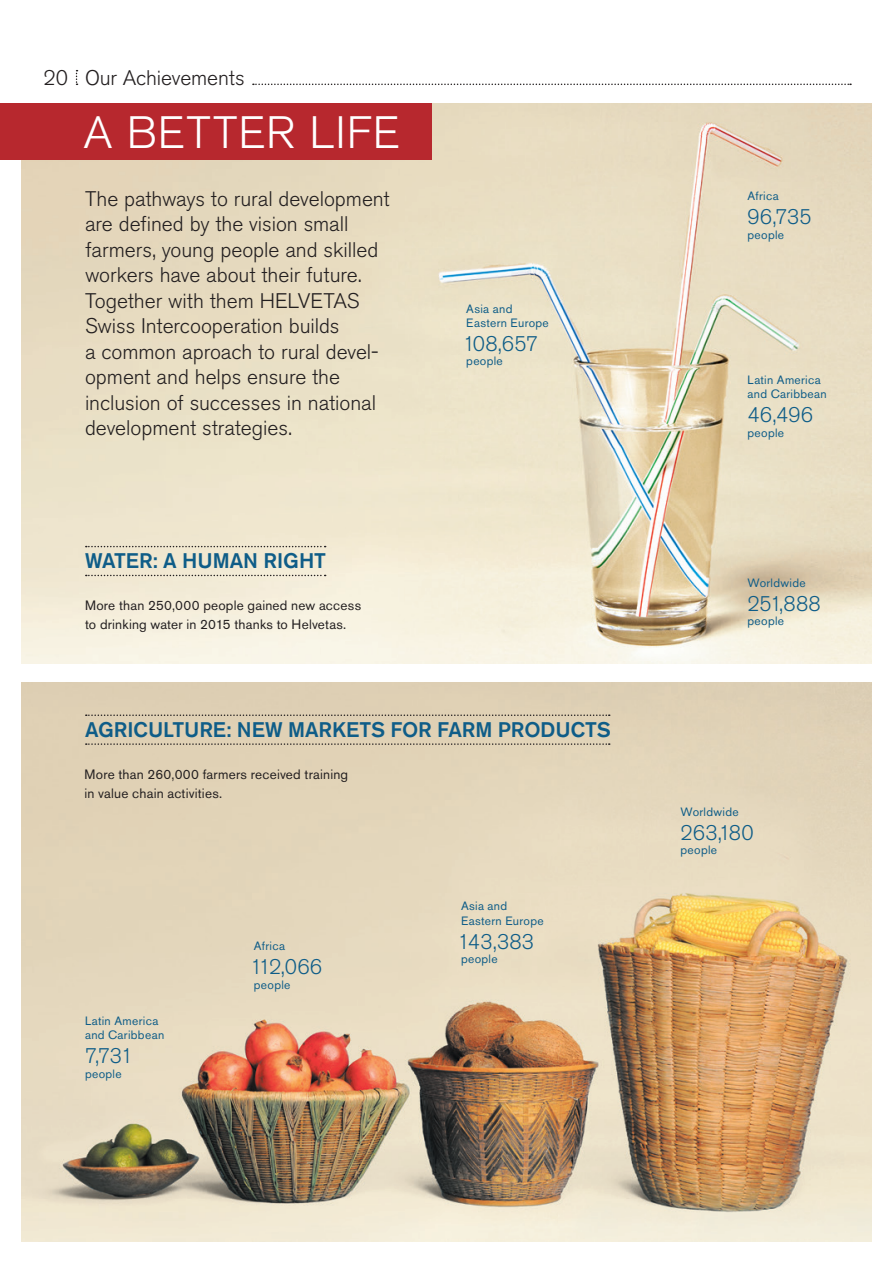
<style>
.page{position:relative;width:893px;height:1263px;background:#fff}
.page>*{position:absolute;margin:0;border:0;box-sizing:border-box;transform-origin:0 0}
.t1{font:300 45px "Akzidenz Grotesk BE";letter-spacing:.02em;color:#fff}
.t2{font:300 21px/25.5px "Akzidenz Grotesk BE";color:#231f20}
.t3{font:500 21px "Akzidenz Grotesk BE";color:#0f5d88}
.t4{font:300 21px "Akzidenz Grotesk BE";letter-spacing:.005em;color:#0f5d88}
.t5{font:13.5px/18.8px "Akzidenz Grotesk BE";letter-spacing:.015em;color:#231f20}
.t6{font:12px/14.4px "Akzidenz Grotesk BE";letter-spacing:.03em;color:#0f5d88}
</style>
<div class="page">
<img style="left:21px;top:682px;width:851px;height:559px">
<img style="left:21px;top:104px;width:851px;height:560px">
<svg style="left:253px;top:84px;width:598px;height:1px"></svg>
<svg style="left:76px;top:70px;width:2px;height:15px"></svg>
<div style="left:0;top:104px;width:432px;height:56px;background:#b7282e"></div>
<svg style="left:86px;top:546px;width:240px;height:1px"></svg>
<svg style="left:86px;top:575px;width:240px;height:1px"></svg>
<svg style="left:86px;top:714px;width:524px;height:2px"></svg>
<svg style="left:86px;top:743px;width:524px;height:2px"></svg>
<p class="t2" style="left:44px;top:65px;width:26px">20</p>
<p class="t2" style="left:85px;top:65px;width:161px">Our Achievements</p>
<h1 class="t1" style="left:83px;top:107px;width:318px">A BETTER LIFE</h1>
<p class="t2" style="left:85px;top:186px;width:306px">The pathways to rural development are defined by the vision small farmers, young people and skilled workers have about their future.<br>Together with them HELVETAS<br>Swiss Intercooperation builds<br>a common aproach to rural devel&shy;opment and helps ensure the inclusion of successes in national development strategies.</p>
<p class="t6" style="left:466px;top:301px;width:84px">Asia and<br>Eastern Europe</p>
<p class="t4" style="left:463px;top:332px;width:77px">108,657</p>
<p class="t6" style="left:466px;top:354px;width:38px">people</p>
<p class="t3" style="left:85px;top:548px;width:242px">WATER: A HUMAN RIGHT</p>
<p class="t5" style="left:85px;top:596px;width:278px">More than 250,000 people gained new access to drinking water in 2015 thanks to Helvetas.</p>
<p class="t3" style="left:85px;top:717px;width:527px">AGRICULTURE: NEW MARKETS FOR FARM PRODUCTS</p>
<p class="t5" style="left:85px;top:765px;width:265px">More than 260,000 farmers received training in value chain activities.</p>
<p class="t6" style="left:85px;top:1013px;width:81px">Latin America and Caribbean</p>
<p class="t4" style="left:85px;top:1044px;width:50px">7,731</p>
<p class="t6" style="left:85px;top:1066px;width:38px">people</p>
<p class="t6" style="left:254px;top:939px;width:33px">Africa</p>
<p class="t4" style="left:250px;top:955px;width:73px">112,066</p>
<p class="t6" style="left:254px;top:977px;width:38px">people</p>
<p class="t6" style="left:461px;top:899px;width:84px">Asia and<br>Eastern Europe</p>
<p class="t4" style="left:457px;top:930px;width:78px">143,383</p>
<p class="t6" style="left:461px;top:952px;width:38px">people</p>
<p class="t6" style="left:747px;top:189px;width:33px">Africa</p>
<p class="t4" style="left:747px;top:205px;width:66px">96,735</p>
<p class="t6" style="left:747px;top:227px;width:38px">people</p>
<p class="t6" style="left:747px;top:373px;width:81px">Latin America and Caribbean</p>
<p class="t4" style="left:747px;top:403px;width:67px">46,496</p>
<p class="t6" style="left:747px;top:425px;width:38px">people</p>
<p class="t6" style="left:747px;top:575px;width:60px">Worldwide</p>
<p class="t4" style="left:747px;top:591px;width:75px">251,888</p>
<p class="t6" style="left:747px;top:614px;width:38px">people</p>
<p class="t6" style="left:680px;top:805px;width:60px">Worldwide</p>
<p class="t4" style="left:680px;top:821px;width:75px">263,180</p>
<p class="t6" style="left:680px;top:843px;width:38px">people</p>
</div>
